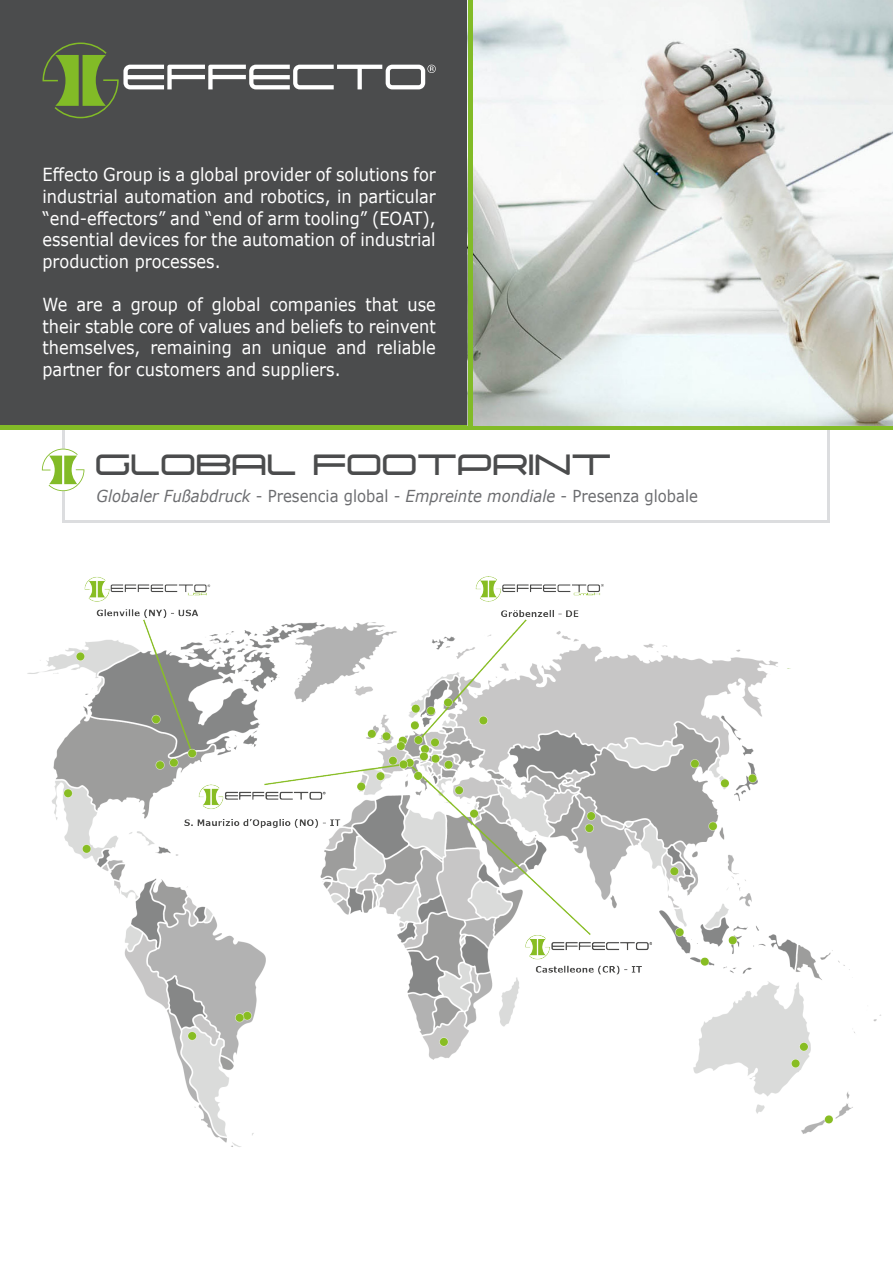
<style>
.page{position:relative;width:893px;height:1263px;background:#fff}
.page>*{position:absolute;margin:0;border:0;box-sizing:border-box;transform-origin:0 0}
.t1{font:37.5px "Suissnord";color:#4b4c4d}
.t2{font:18px/21.6px "Verdana";color:#fff;text-align:justify;scale:.9 1}
.t3{font:italic 16.5px "Verdana";color:#6c6d70;scale:.9 1}
.s1{font-style:normal}
</style>
<div class="page">
<hr style="left:827px;top:364px;width:3px;height:159px;background:#dcdddf">
<hr style="left:62px;top:521px;width:768px;height:2px;background:#dcdddf">
<hr style="left:62px;top:364px;width:2px;height:159px;background:#dcdddf">
<svg style="left:42px;top:449px;width:42px;height:42px"></svg>
<div style="left:0;top:0;width:893px;height:425px;background:#4b4c4d"></div>
<div style="left:0;top:425px;width:893px;height:5px;background:#82bb27"></div>
<img style="left:473px;top:0;width:420px;height:425px">
<svg style="left:43px;top:43px;width:393px;height:75px"></svg>
<div style="left:468px;top:0;width:5px;height:426px;background:#82bb27"></div>
<img style="left:27px;top:576px;width:854px;height:571px">
<p class="t2" style="left:43px;top:164px;width:438px">Effecto Group is a global provider of solutions for industrial automation and robotics, in particular “end-effectors” and “end of arm tooling” (EOAT), essential devices for the automation of industrial production processes.</p>
<p class="t2" style="left:43px;top:294px;width:438px">We are a group of global companies that use their stable core of values and beliefs to reinvent themselves, remaining an unique and reliable partner for customers and suppliers.</p>
<p class="t1" style="left:97px;top:441px;width:518px">GLOBAL FOOTPRINT</p>
<p class="t3" style="left:97px;top:484px;width:670px">Globaler Fußabdruck <span class="s1">- Presencia global -</span> Empreinte mondiale <span class="s1">- Presenza globale</span></p>
</div>
